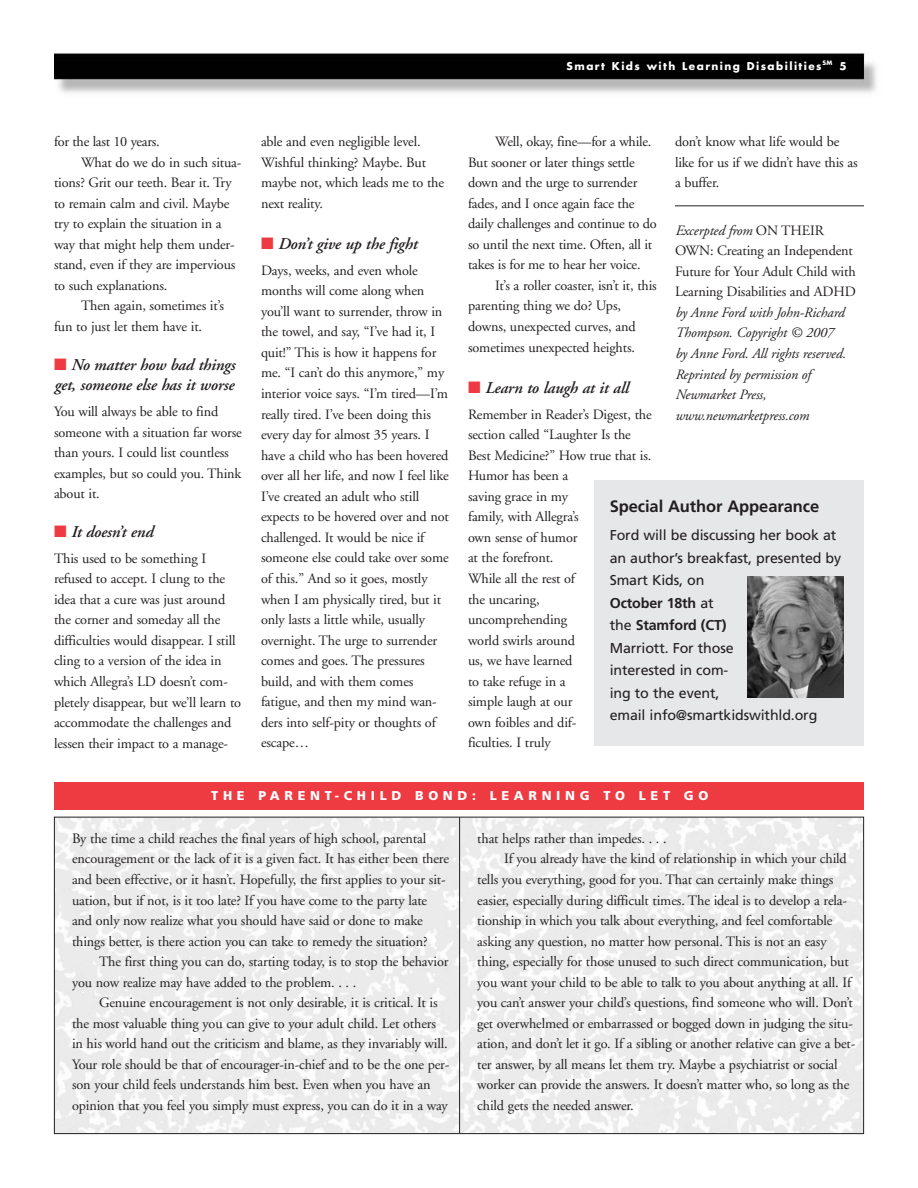
<style>
.page{position:relative;width:918px;height:1188px;background:#fff}
.page>*{position:absolute;margin:0;border:0;box-sizing:border-box;transform-origin:0 0}
.t1{font:italic 600 16.5px/20.5px "Adobe Garamond";letter-spacing:-.01em;color:#231f20}
.t2{font:700 16.5px "Frutiger";letter-spacing:-.005em;color:#231f20}
.t3{font:14.25px/20.5px "Adobe Garamond";letter-spacing:-.01em;color:#231f20}
.t4{font:14.25px/22.5px "Frutiger";letter-spacing:-.01em;color:#231f20}
.t5{font:italic 14.25px/20.5px "Adobe Garamond";letter-spacing:-.01em;color:#231f20}
.t6{font:900 12.75px "Frutiger";letter-spacing:.365em;color:#fff}
.t7{font:700 10.5px "Futura";letter-spacing:.135em;color:#fff}
.t8{font:700 6px "Futura";color:#fff}
.s1{color:#ee3a41}
.s2{font-style:italic}
.s3{font-weight:700}
</style>
<div class="page">
<img style="left:54px;top:53px;width:822px;height:40px">
<img style="left:56px;top:819px;width:806px;height:313px">
<div style="left:54px;top:783px;width:810px;height:27px;background:#ee3a41"></div>
<hr style="left:675px;top:205px;width:189px;height:1px;background:#231f20">
<hr style="left:459px;top:817px;width:1px;height:316px;background:#231f20">
<div style="left:594px;top:480px;width:270px;height:266px;background:#e6e7e9"></div>
<img style="left:747px;top:577px;width:97px;height:121px">
<p class="t8" style="left:822px;top:60px;width:12px">SM</p>
<p class="t7" style="left:567px;top:61px;width:257px">Smart Kids with Learning Disabilities</p>
<p class="t7" style="left:839px;top:61px;width:9px">5</p>
<p class="t3" style="left:54px;top:132px;width:107px">for the last 10 years.</p>
<p class="t3" style="left:81px;top:153px;width:162px">What do we do in such situa-</p>
<p class="t3" style="left:54px;top:174px;width:179px">tions? Grit our teeth. Bear it. Try</p>
<p class="t3" style="left:54px;top:194px;width:177px">to remain calm and civil. Maybe</p>
<p class="t3" style="left:54px;top:215px;width:169px">try to explain the situation in a</p>
<p class="t3" style="left:54px;top:235px;width:182px">way that might help them under-</p>
<p class="t3" style="left:54px;top:256px;width:183px">stand, even if they are impervious</p>
<p class="t3" style="left:54px;top:276px;width:115px">to such explanations.</p>
<p class="t3" style="left:81px;top:297px;width:145px">Then again, sometimes it’s</p>
<p class="t3" style="left:54px;top:317px;width:150px">fun to just let them have it.</p>
<p class="t1" style="left:54px;top:355px;width:182px"><span class="s1">■</span> No matter how bad things get, someone else has it worse</p>
<p class="t3" style="left:54px;top:402px;width:189px">You will always be able to find someone with a situation far worse than yours. I could list countless examples, but so could you. Think about it.</p>
<p class="t1" style="left:54px;top:523px;width:100px"><span class="s1">■</span> It doesn’t end</p>
<p class="t3" style="left:54px;top:549px;width:189px">This used to be something I refused to accept. I clung to the idea that a cure was just around the corner and someday all the difficulties would disappear. I still cling to a version of the idea in which Allegra’s LD doesn’t com&shy;pletely disappear, but we’ll learn to accommodate the challenges and lessen their impact to a manage-</p>
<p class="t3" style="left:261px;top:132px;width:185px">able and even negligible level.<br>Wishful thinking? Maybe. But maybe not, which leads me to the next reality.</p>
<p class="t1" style="left:261px;top:235px;width:158px"><span class="s1">■</span> Don’t give up the fight</p>
<p class="t3" style="left:261px;top:261px;width:189px">Days, weeks, and even whole months will come along when you’ll want to surrender, throw in the towel, and say, “I’ve had it, I quit!” This is how it happens for me. “I can’t do this anymore,” my interior voice says. “I’m tired—I’m really tired. I’ve been doing this every day for almost 35 years. I have a child who has been hovered over all her life, and now I feel like<br>I’ve created an adult who still expects to be hovered over and not challenged. It would be nice if someone else could take over some of this.” And so it goes, mostly when I am physically tired, but it only lasts a little while, usually overnight. The urge to surrender comes and goes. The pressures build, and with them comes fatigue, and then my mind wan&shy;ders into self-pity or thoughts of escape…</p>
<p class="t3" style="left:675px;top:132px;width:184px">don’t know what life would be like for us if we didn’t have this as a buffer.</p>
<p class="t3" style="left:675px;top:221px;width:182px"><span class="s2">Excerpted from</span> ON THEIR<br>OWN: Creating an Independent<br>Future for Your Adult Child with<br>Learning Disabilities and ADHD</p>
<p class="t5" style="left:675px;top:303px;width:172px">by Anne Ford with John-Richard<br>Thompson. Copyright © 2007 by Anne Ford. All rights reserved.<br>Reprinted by permission of<br>Newmarket Press, www.newmarketpress.com</p>
<p class="t3" style="left:468px;top:132px;width:190px;text-indent:27px">Well, okay, fine—for a while.<br>But sooner or later things settle down and the urge to surrender fades, and I once again face the daily challenges and continue to do so until the next time. Often, all it takes is for me to hear her voice.</p>
<p class="t3" style="left:468px;top:276px;width:190px;text-indent:27px">It’s a roller coaster, isn’t it, this parenting thing we do? Ups, downs, unexpected curves, and sometimes unexpected heights.</p>
<p class="t1" style="left:468px;top:379px;width:162px"><span class="s1">■</span> Learn to laugh at it all</p>
<p class="t3" style="left:468px;top:405px;width:185px">Remember in Reader’s Digest, the section called “Laughter Is the<br>Best Medicine?” How true that is.<br>Humor has been a<br>saving grace in my<br>family, with Allegra’s<br>own sense of humor<br>at the forefront.<br>While all the rest of<br>the uncaring,<br>uncomprehending<br>world swirls around<br>us, we have learned<br>to take refuge in a<br>simple laugh at our<br>own foibles and dif-<br>ficulties. I truly</p>
<p class="t2" style="left:610px;top:499px;width:211px">Special Author Appearance</p>
<p class="t4" style="left:610px;top:525px;width:233px">Ford will be discussing her book at an author’s breakfast, presented by<br>Smart Kids, on<br><span class="s3">October 18th</span> at<br>the <span class="s3">Stamford (CT)<br></span>Marriott. For those<br>interested in com-<br>ing to the event,<br>email info@smartkidswithld.org</p>
<p class="t6" style="left:211px;top:791px;width:498px">THE PARENT-CHILD BOND: LEARNING TO LET GO</p>
<p class="t3" style="left:72px;top:829px;width:378px">By the time a child reaches the final years of high school, parental encouragement or the lack of it is a given fact. It has either been there and been effective, or it hasn’t. Hopefully, the first applies to your sit&shy;uation, but if not, is it too late? If you have come to the party late and only now realize what you should have said or done to make things better, is there action you can take to remedy the situation?</p>
<p class="t3" style="left:72px;top:953px;width:378px;text-indent:27px">The first thing you can do, starting today, is to stop the behavior you now realize may have added to the problem. . . .</p>
<p class="t3" style="left:72px;top:994px;width:379px;text-indent:27px">Genuine encouragement is not only desirable, it is critical. It is the most valuable thing you can give to your adult child. Let others in his world hand out the criticism and blame, as they invariably will.<br>Your role should be that of encourager-in-chief and to be the one per&shy;son your child feels understands him best. Even when you have an opinion that you feel you simply must express, you can do it in a way</p>
<p class="t3" style="left:477px;top:829px;width:191px">that helps rather than impedes. . . .</p>
<p class="t3" style="left:504px;top:850px;width:344px">If you already have the kind of relationship in which your child</p>
<p class="t3" style="left:477px;top:870px;width:358px">tells you everything, good for you. That can certainly make things</p>
<p class="t3" style="left:477px;top:891px;width:371px">easier, especially during difficult times. The ideal is to develop a rela-</p>
<p class="t3" style="left:477px;top:912px;width:357px">tionship in which you talk about everything, and feel comfortable</p>
<p class="t3" style="left:477px;top:932px;width:351px">asking any question, no matter how personal. This is not an easy</p>
<p class="t3" style="left:477px;top:953px;width:373px">thing, especially for those unused to such direct communication, but</p>
<p class="t3" style="left:477px;top:973px;width:375px">you want your child to be able to talk to you about anything at all. If</p>
<p class="t3" style="left:477px;top:994px;width:377px">you can’t answer your child’s questions, find someone who will. Don’t</p>
<p class="t3" style="left:477px;top:1014px;width:377px">get overwhelmed or embarrassed or bogged down in judging the situ-</p>
<p class="t3" style="left:477px;top:1035px;width:380px">ation, and don’t let it go. If a sibling or another relative can give a bet-</p>
<p class="t3" style="left:477px;top:1055px;width:362px">ter answer, by all means let them try. Maybe a psychiatrist or social</p>
<p class="t3" style="left:477px;top:1076px;width:374px">worker can provide the answers. It doesn’t matter who, so long as the</p>
<p class="t3" style="left:477px;top:1096px;width:158px">child gets the needed answer.</p>
</div>
